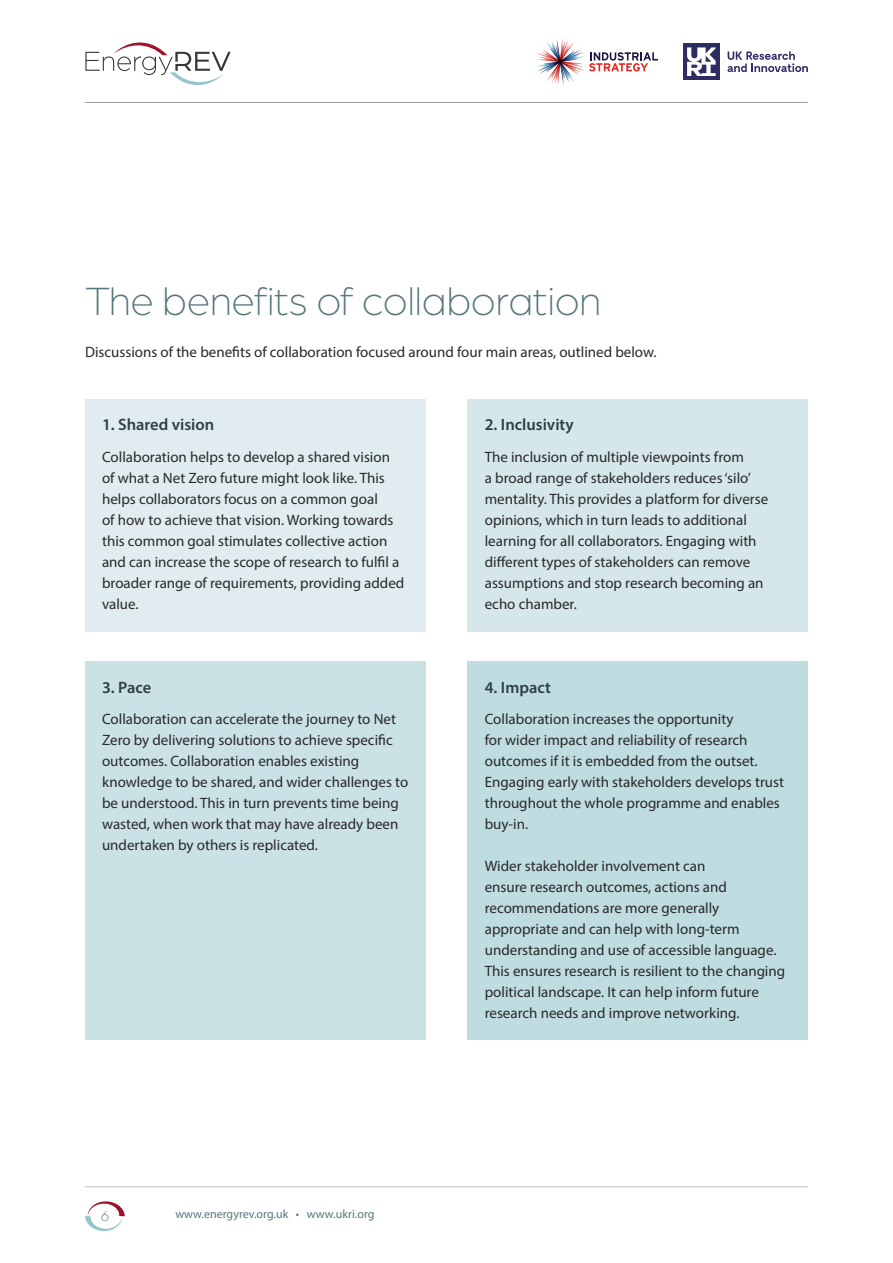
<style>
.page{position:relative;width:893px;height:1263px;background:#fff}
.page>*{position:absolute;margin:0;border:0;box-sizing:border-box;transform-origin:0 0}
.heading{font:300 42px "Arboria";letter-spacing:-.01em;color:#56777c}
.subhead3{font:600 16.5px "Myriad Pro";color:#2e3f45}
.t1{font:15px/21px "Myriad Pro";color:#292929}
.t2{font:300 15px "Arboria";color:#56777c}
.t3{font:12px "Myriad Pro";color:#56777c}
</style>
<div class="page">
<svg style="left:85px;top:1201px;width:40px;height:30px"></svg>
<svg style="left:85px;top:43px;width:146px;height:42px"></svg>
<hr style="left:85px;top:102px;width:722px;height:1px;background:#9e9ba1">
<hr style="left:85px;top:1186px;width:722px;height:1px;background:#bdbabf">
<svg style="left:727px;top:51px;width:81px;height:21px"></svg>
<div style="left:683px;top:43px;width:37px;height:37px;background:#2e2d62"></div>
<svg style="left:687px;top:47px;width:29px;height:29px"></svg>
<svg style="left:537px;top:39px;width:121px;height:46px"></svg>
<div style="left:85px;top:399px;width:340px;height:232px;background:#e0ecef"></div>
<div style="left:85px;top:661px;width:340px;height:378px;background:#cae1e5"></div>
<div style="left:468px;top:399px;width:340px;height:232px;background:#d5e7ea"></div>
<div style="left:468px;top:661px;width:340px;height:378px;background:#bfdce0"></div>
<p class="heading" style="left:85px;top:274px;width:518px">The benefits of collaboration</p>
<p class="t1" style="left:85px;top:341px;width:573px">Discussions of the benefits of collaboration focused around four main areas, outlined below.</p>
<p class="subhead3" style="left:102px;top:414px;width:114px">1. Shared vision</p>
<p class="t1" style="left:102px;top:446px;width:304px">Collaboration helps to develop a shared vision of what a Net Zero future might look like. This helps collaborators focus on a common goal<br>of how to achieve that vision. Working towards this common goal stimulates collective action and can increase the scope of research to fulfil a broader range of requirements, providing added value.</p>
<p class="subhead3" style="left:102px;top:677px;width:51px">3. Pace</p>
<p class="t1" style="left:102px;top:708px;width:308px">Collaboration can accelerate the journey to Net Zero by delivering solutions to achieve specific outcomes. Collaboration enables existing knowledge to be shared, and wider challenges to be understood. This in turn prevents time being wasted, when work that may have already been undertaken by others is replicated.</p>
<p class="t2" style="left:101px;top:1206px;width:10px">6</p>
<p class="t3" style="left:175px;top:1206px;width:201px">www.energyrev.org.uk • www.ukri.org</p>
<p class="subhead3" style="left:485px;top:414px;width:90px">2. Inclusivity</p>
<p class="t1" style="left:485px;top:446px;width:285px">The inclusion of multiple viewpoints from<br>a broad range of stakeholders reduces ‘silo’ mentality. This provides a platform for diverse opinions, which in turn leads to additional learning for all collaborators. Engaging with different types of stakeholders can remove assumptions and stop research becoming an echo chamber.</p>
<p class="subhead3" style="left:485px;top:677px;width:68px">4. Impact</p>
<p class="t1" style="left:485px;top:708px;width:301px">Collaboration increases the opportunity<br>for wider impact and reliability of research outcomes if it is embedded from the outset.<br>Engaging early with stakeholders develops trust throughout the whole programme and enables buy-in.</p>
<p class="t1" style="left:485px;top:855px;width:302px">Wider stakeholder involvement can<br>ensure research outcomes, actions and recommendations are more generally appropriate and can help with long-term understanding and use of accessible language.<br>This ensures research is resilient to the changing political landscape. It can help inform future research needs and improve networking.</p>
</div>
